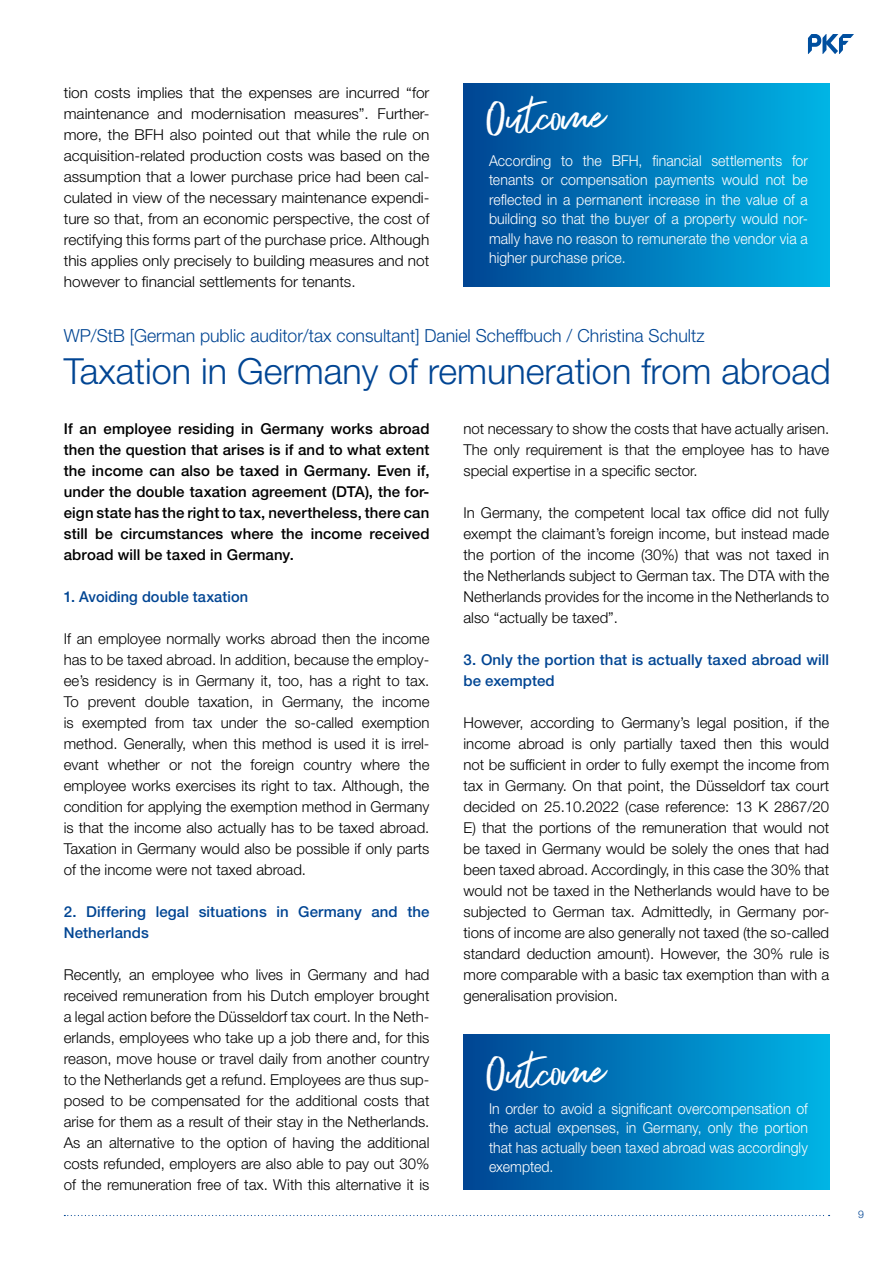
<style>
.page{position:relative;width:893px;height:1263px;background:#fff}
.page>*{position:absolute;margin:0;border:0;box-sizing:border-box;transform-origin:0 0}
.t1{font:46.5px "Exceptional";color:#fff}
.t2{font:300 36px "Helvetica Neue LT Std";color:#014593}
.t3{font:300 18px "Helvetica Neue LT Std";color:#014593}
.t4{font:300 15px/21px "Helvetica Neue LT Std";color:#000;text-align:justify}
.t5{font:300 15px/19.5px "Helvetica Neue LT Std";letter-spacing:.005em;color:#fff;text-align:justify;scale:.94 1}
.t6{font:500 15px/21px "Helvetica Neue LT Std";letter-spacing:.01em;color:#000;text-align:justify}
.t7{font:500 15px/21px "Helvetica Neue LT Std";letter-spacing:.005em;color:#014593}
.t8{font:300 10.5px "Helvetica Neue LT Std";color:#014593}
</style>
<div class="page">
<svg style="left:808px;top:34px;width:46px;height:20px"></svg>
<svg style="left:64px;top:1215px;width:766px;height:1px"></svg>
<div style="left:463px;top:83px;width:366px;height:204px;background:linear-gradient(to right,#004493,#00b4e6)"></div>
<div style="left:463px;top:1034px;width:366px;height:156px;background:linear-gradient(to right,#004493,#00b4e6)"></div>
<p class="t4" style="left:64px;top:81px;width:367px">tion costs implies that the expenses are incurred “for maintenance and modernisation measures”. Further&shy;more, the BFH also pointed out that while the rule on acquisition-related production costs was based on the assumption that a lower purchase price had been cal&shy;culated in view of the necessary maintenance expendi&shy;ture so that, from an economic perspective, the cost of rectifying this forms part of the purchase price. Although this applies only precisely to building measures and not however to financial settlements for tenants.</p>
<h1 class="t1" style="left:485px;top:85px;width:121px;rotate:-2deg">Outcome</h1>
<p class="t5" style="left:489px;top:151px;width:341px">According to the BFH, financial settlements for tenants or compensation payments would not be reflected in a permanent increase in the value of a building so that the buyer of a property would nor&shy;mally have no reason to remunerate the vendor via a higher purchase price.</p>
<p class="t3" style="left:64px;top:324px;width:642px">WP/StB [German public auditor/tax consultant] Daniel Scheffbuch / Christina Schultz</p>
<h2 class="t2" style="left:64px;top:349px;width:768px">Taxation in Germany of remuneration from abroad</h2>
<p class="t6" style="left:64px;top:418px;width:367px">If an employee residing in Germany works abroad then the question that arises is if and to what extent the income can also be taxed in Germany. Even if, under the double taxation agreement (DTA), the for&shy;eign state has the right to tax, nevertheless, there can still be circumstances where the income received abroad will be taxed in Germany.</p>
<p class="t7" style="left:64px;top:586px;width:186px">1. Avoiding double taxation</p>
<p class="t4" style="left:64px;top:627px;width:367px">If an employee normally works abroad then the income has to be taxed abroad. In addition, because the employ&shy;ee’s residency is in Germany it, too, has a right to tax.<br>To prevent double taxation, in Germany, the income is exempted from tax under the so-called exemption method. Generally, when this method is used it is irrel&shy;evant whether or not the foreign country where the employee works exercises its right to tax. Although, the condition for applying the exemption method in Germany is that the income also actually has to be taxed abroad.<br>Taxation in Germany would also be possible if only parts of the income were not taxed abroad.</p>
<p class="t7" style="left:64px;top:901px;width:367px">2. Differing legal situations in Germany and the<br>Netherlands</p>
<p class="t4" style="left:64px;top:963px;width:367px">Recently, an employee who lives in Germany and had received remuneration from his Dutch employer brought a legal action before the Düsseldorf tax court. In the Neth&shy;erlands, employees who take up a job there and, for this reason, move house or travel daily from another country to the Netherlands get a refund. Employees are thus sup&shy;posed to be compensated for the additional costs that arise for them as a result of their stay in the Netherlands.<br>As an alternative to the option of having the additional costs refunded, employers are also able to pay out 30% of the remuneration free of tax. With this alternative it is</p>
<p class="t4" style="left:463px;top:417px;width:367px">not necessary to show the costs that have actually arisen.<br>The only requirement is that the employee has to have special expertise in a specific sector.</p>
<p class="t4" style="left:463px;top:501px;width:367px">In Germany, the competent local tax office did not fully exempt the claimant’s foreign income, but instead made the portion of the income (30%) that was not taxed in the Netherlands subject to German tax. The DTA with the Netherlands provides for the income in the Netherlands to also “actually be taxed”.</p>
<p class="t7" style="left:463px;top:649px;width:367px">3. Only the portion that is actually taxed abroad will be exempted</p>
<p class="t4" style="left:463px;top:711px;width:367px">However, according to Germany’s legal position, if the income abroad is only partially taxed then this would not be sufficient in order to fully exempt the income from tax in Germany. On that point, the Düsseldorf tax court decided on 25.10.2022 (case reference: 13 K 2867/20<br>E) that the portions of the remuneration that would not be taxed in Germany would be solely the ones that had been taxed abroad. Accordingly, in this case the 30% that would not be taxed in the Netherlands would have to be subjected to German tax. Admittedly, in Germany por&shy;tions of income are also generally not taxed (the so-called standard deduction amount). However, the 30% rule is more comparable with a basic tax exemption than with a generalisation provision.</p>
<h1 class="t1" style="left:485px;top:1040px;width:121px;rotate:-2deg">Outcome</h1>
<p class="t5" style="left:489px;top:1098px;width:341px">In order to avoid a significant overcompensation of the actual expenses, in Germany, only the portion that has actually been taxed abroad was accordingly exempted.</p>
<p class="t8" style="left:858px;top:1208px;width:7px">9</p>
</div>
